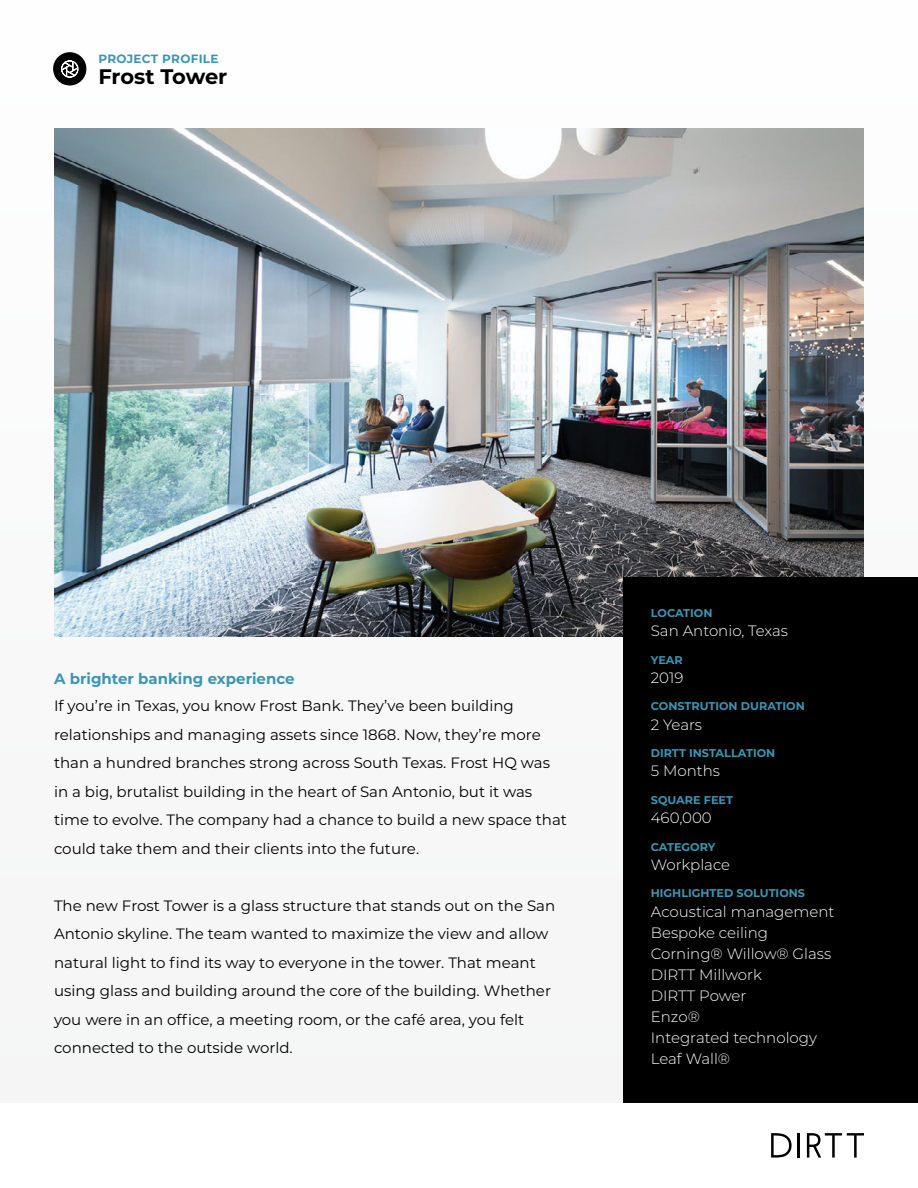
<style>
.page{position:relative;width:918px;height:1188px;background:#fff}
.page>*{position:absolute;margin:0;border:0;box-sizing:border-box;transform-origin:0 0}
.t1{font:700 21px "Montserrat";letter-spacing:-.01em;color:#000}
.t2{font:15px/28.5px "Montserrat";color:#000}
.t3{font:300 15px/21px "Montserrat";color:#fff}
.t4{font:700 15px "Montserrat";color:#3b96b4}
.t5{font:700 12px "Montserrat";letter-spacing:.025em;color:#3b96b4}
.t6{font:700 11.25px "Montserrat";color:#3b96b4}
</style>
<div class="page">
<div style="left:0;top:0;width:918px;height:1103px;background:#f8f8f8"></div>
<img style="left:54px;top:129px;width:810px;height:507px">
<div style="left:623px;top:577px;width:295px;height:526px;background:#000"></div>
<div style="left:53px;top:52px;width:33px;height:34px;background:#000;border-radius:50%"></div>
<svg style="left:61px;top:60px;width:17px;height:18px"></svg>
<svg style="left:771px;top:1133px;width:21px;height:25px"></svg>
<svg style="left:807px;top:1133px;width:57px;height:25px"></svg>
<hr style="left:797px;top:1133px;width:3px;height:25px;background:#000">
<p class="t5" style="left:98px;top:50px;width:122px">PROJECT PROFILE</p>
<h1 class="t1" style="left:98px;top:61px;width:130px">Frost Tower</h1>
<p class="t4" style="left:54px;top:668px;width:242px">A brighter banking experience</p>
<p class="t2" style="left:54px;top:691px;width:515px">If you’re in Texas, you know Frost Bank. They’ve been building relationships and managing assets since 1868. Now, they’re more than a hundred branches strong across South Texas. Frost HQ was in a big, brutalist building in the heart of San Antonio, but it was time to evolve. The company had a chance to build a new space that could take them and their clients into the future.</p>
<p class="t2" style="left:54px;top:891px;width:503px">The new Frost Tower is a glass structure that stands out on the San Antonio skyline. The team wanted to maximize the view and allow natural light to find its way to everyone in the tower. That meant using glass and building around the core of the building. Whether you were in an office, a meeting room, or the café area, you felt connected to the outside world.</p>
<p class="t6" style="left:651px;top:605px;width:63px">LOCATION</p>
<p class="t3" style="left:651px;top:620px;width:139px">San Antonio, Texas</p>
<p class="t6" style="left:651px;top:651px;width:33px">YEAR</p>
<p class="t3" style="left:651px;top:667px;width:34px">2019</p>
<p class="t6" style="left:651px;top:698px;width:155px">CONSTRUTION DURATION</p>
<p class="t3" style="left:651px;top:713px;width:53px">2 Years</p>
<p class="t6" style="left:651px;top:745px;width:126px">DIRTT INSTALLATION</p>
<p class="t3" style="left:651px;top:760px;width:71px">5 Months</p>
<p class="t6" style="left:651px;top:792px;width:84px">SQUARE FEET</p>
<p class="t3" style="left:651px;top:807px;width:62px">460,000</p>
<p class="t6" style="left:651px;top:839px;width:66px">CATEGORY</p>
<p class="t3" style="left:651px;top:854px;width:81px">Workplace</p>
<p class="t6" style="left:651px;top:885px;width:156px">HIGHLIGHTED SOLUTIONS</p>
<p class="t3" style="left:651px;top:900px;width:185px">Acoustical management<br>Bespoke ceiling<br>Corning® Willow® Glass<br>DIRTT Millwork<br>DIRTT Power<br>Enzo®<br>Integrated technology<br>Leaf Wall®</p>
</div>
